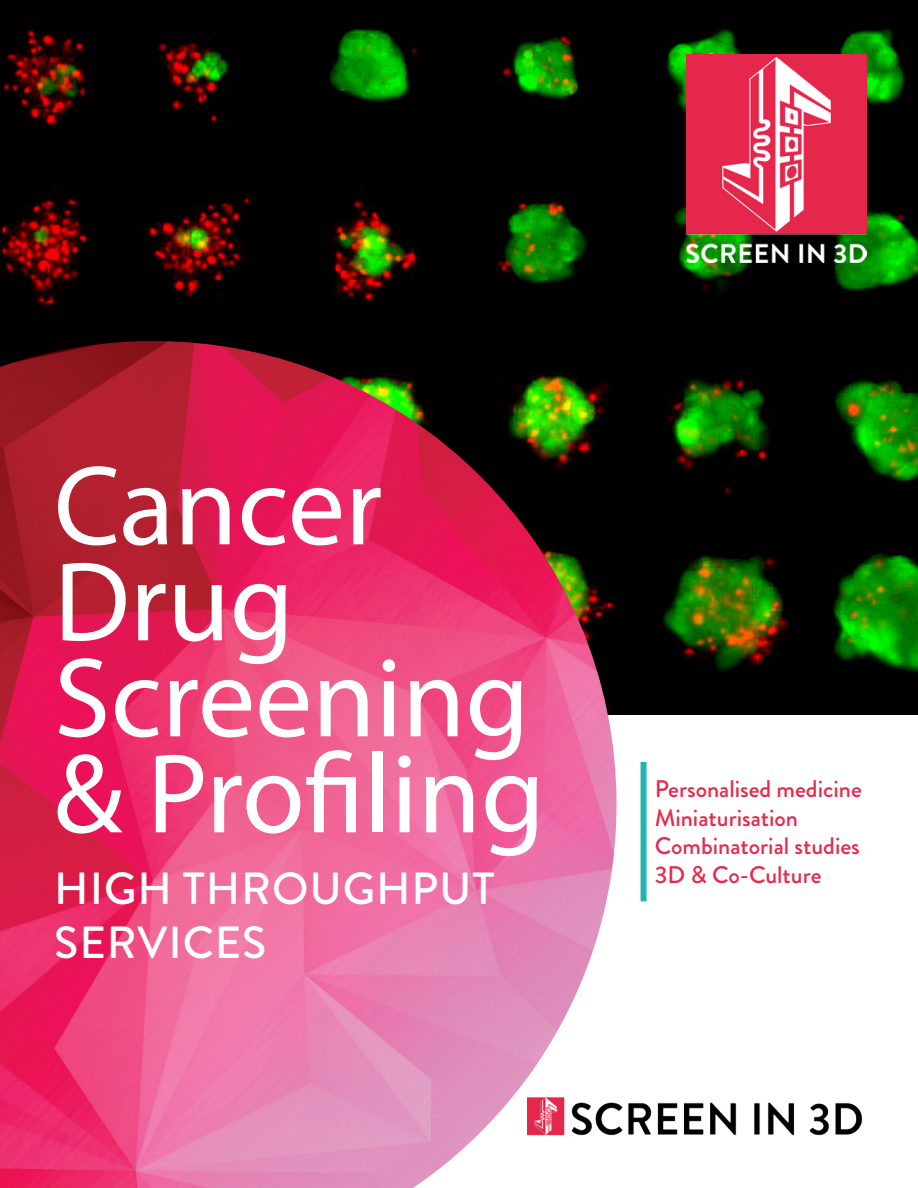
<style>
.page{position:relative;width:918px;height:1188px;background:#fff}
.page>*{position:absolute;margin:0;border:0;box-sizing:border-box;transform-origin:0 0}
.t1{font:114px/96px "Myriad Pro";color:#fff}
.t2{font:500 45px/54px "Brandon Grotesque";letter-spacing:.02em;color:#fff}
.t3{font:500 24px/28.8px "Brandon Grotesque";color:#e62a4c}
</style>
<div class="page">
<img style="left:0;top:0;width:918px;height:714px">
<img style="left:0;top:341px;width:617px;height:847px">
<div style="left:641px;top:762px;width:6px;height:139px;background:#23b5af"></div>
<img style="left:528px;top:1096px;width:335px;height:42px">
<img style="left:686px;top:54px;width:180px;height:209px">
<p class="t1" style="left:54px;top:456px;width:330px">Cancer</p>
<p class="t1" style="left:54px;top:552px;width:477px">Drug<br>Screening</p>
<p class="t1" style="left:54px;top:744px;width:492px">&amp; Profiling</p>
<p class="t2" style="left:54px;top:862px;width:442px">HIGH THROUGHPUT<br>SERVICES</p>
<p class="t3" style="left:655px;top:775px;width:209px">Personalised medicine<br>Miniaturisation</p>
<p class="t3" style="left:655px;top:832px;width:207px">Combinatorial studies</p>
<p class="t3" style="left:655px;top:861px;width:168px">3D &amp; Co-Culture</p>
</div>
